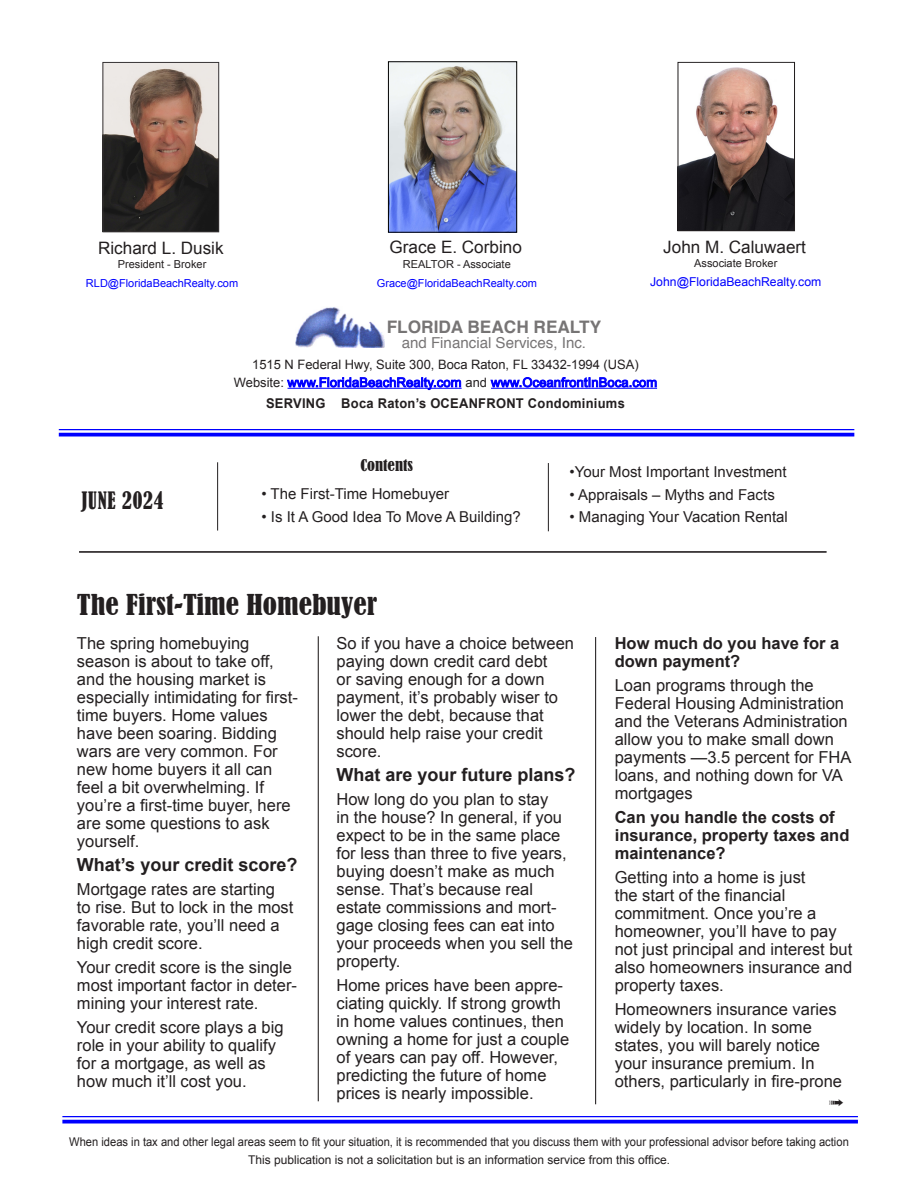
<style>
.page{position:relative;width:918px;height:1188px;background:#fff}
.page>*{position:absolute;margin:0;border:0;box-sizing:border-box;transform-origin:0 0}
.t1{font:condensed 27px "Bernard";color:#231f20;scale:1.1 1}
.t2{font:condensed 22.5px "Bernard";letter-spacing:.04em;color:#231f20;scale:.88 1}
.t3{font:700 18px "Arial";color:#231f20}
.t4{font:18px "Monotype Sorts";color:#231f20}
.t5{font:700 17.25px "Helvetica";color:#231f20}
.t6{font:17.1px "Arial";color:#231f20}
.t7{font:16.5px/18px "Arial";color:#231f20}
.t8{font:700 16.5px/18px "Arial";color:#231f20}
.t9{font:15.15px "Helvetica";color:#231f20}
.Heading_1{font:15px "Arial";color:#231f20}
.Heading_3{font:15px "Arial";color:#231f20}
.t10{font:condensed 15px "Bernard";color:#231f20;scale:1.1 1}
.t11{font:700 13.5px "Arial";letter-spacing:.02em;color:#231f20;scale:.96 1}
.t12{font:12.9px "Arial";letter-spacing:.01em;color:#00f}
.t13{font:12.9px "Arial";color:#231f20}
.t14{font:12.15px "Arial";color:#00f}
.t15{font:12px "Arial";color:#231f20;scale:.93 1}
.t16{font:12px "Arial";color:#231f20}
.t17{font:10.95px "Arial";color:#00f}
.t18{font:10.95px "Arial";color:#231f20}
.s1{color:#231f20}
</style>
<div class="page">
<img style="left:105px;top:64px;width:112px;height:166px">
<div style="left:103px;top:62px;width:116px;height:170px;border:1px solid #231f20"></div>
<img style="left:680px;top:67px;width:113px;height:162px">
<div style="left:678px;top:62px;width:117px;height:169px;border:1px solid #231f20"></div>
<hr style="left:288px;top:388px;width:174px;height:1px;background:#00f">
<hr style="left:491px;top:388px;width:166px;height:1px;background:#00f">
<svg style="left:287px;top:377px;width:174px;height:13px"></svg>
<svg style="left:490px;top:377px;width:167px;height:11px"></svg>
<img style="left:295px;top:307px;width:90px;height:41px">
<hr style="left:59px;top:433px;width:795px;height:3px;background:#00f">
<hr style="left:59px;top:429px;width:795px;height:1px;background:#00f">
<svg style="left:62px;top:1120px;width:796px;height:4px;background:#1f1fff"></svg>
<hr style="left:62px;top:1116px;width:796px;height:1px;background:#00f">
<img style="left:390px;top:63px;width:125px;height:167px">
<div style="left:388px;top:61px;width:129px;height:171px;border:1px solid #000"></div>
<hr style="left:79px;top:551px;width:748px;height:1px;background:#231f20">
<hr style="left:79px;top:552px;width:748px;height:1px;background:#231f20">
<hr style="left:318px;top:636px;width:1px;height:465px;background:#231f20">
<hr style="left:595px;top:637px;width:1px;height:467px;background:#231f20">
<hr style="left:548px;top:463px;width:1px;height:68px;background:#231f20">
<hr style="left:217px;top:462px;width:1px;height:69px;background:#231f20">
<p class="t6" style="left:98px;top:236px;width:127px">Richard L. Dusik</p>
<p class="t18" style="left:118px;top:257px;width:90px">President - Broker</p>
<p class="t17" style="left:86px;top:276px;width:154px">RLD@FloridaBeachRealty.com</p>
<p class="t6" style="left:390px;top:235px;width:134px">Grace E. Corbino</p>
<p class="t18" style="left:403px;top:257px;width:109px">REALTOR - Associate</p>
<p class="t17" style="left:377px;top:276px;width:162px">Grace@FloridaBeachRealty.com</p>
<p class="t6" style="left:663px;top:236px;width:144px">John M. Caluwaert</p>
<p class="t18" style="left:694px;top:256px;width:85px">Associate Broker</p>
<p class="t14" style="left:650px;top:274px;width:173px">John@FloridaBeachRealty.com</p>
<p class="t2" style="left:81px;top:487px;width:95px">JUNE 2024</p>
<p class="t5" style="left:387px;top:313px;width:216px">FLORIDA BEACH REALTY</p>
<p class="t9" style="left:402px;top:331px;width:186px">and Financial Services, Inc.</p>
<p class="t13" style="left:252px;top:356px;width:388px">1515 N Federal Hwy, Suite 300, Boca Raton, FL 33432-1994 (USA)</p>
<p class="t12" style="left:234px;top:374px;width:425px"><span class="s1">Website:</span> www.FloridaBeachRealty.com <span class="s1">and</span> www.OceanfrontInBoca.com</p>
<p class="t11" style="left:266px;top:395px;width:375px">SERVING Boca Raton’s OCEANFRONT Condominiums</p>
<p class="t10" style="left:360px;top:457px;width:49px">Contents</p>
<p class="Heading_1" style="left:261px;top:484px;width:189px">• The First-Time Homebuyer</p>
<p class="Heading_1" style="left:261px;top:507px;width:261px">• Is It A Good Idea To Move A Building?</p>
<p class="Heading_1" style="left:570px;top:462px;width:219px">•Your Most Important Investment</p>
<p class="Heading_1" style="left:570px;top:485px;width:207px">• Appraisals – Myths and Facts</p>
<p class="Heading_3" style="left:570px;top:507px;width:220px">• Managing Your Vacation Rental</p>
<p class="t1" style="left:77px;top:589px;width:275px">The First-Time Homebuyer</p>
<p class="t7" style="left:336px;top:634px;width:239px">So if you have a choice between paying down credit card debt<br>or saving enough for a down payment, it’s probably wiser to lower the debt, because that should help raise your credit score.</p>
<p class="t3" style="left:336px;top:763px;width:241px">What are your future plans?</p>
<p class="t7" style="left:336px;top:790px;width:238px">How long do you plan to stay<br>in the house? In general, if you expect to be in the same place for less than three to five years, buying doesn’t make as much sense. That’s because real estate commissions and mort&shy;gage closing fees can eat into your proceeds when you sell the property.</p>
<p class="t7" style="left:336px;top:976px;width:234px">Home prices have been appre&shy;ciating quickly. If strong growth in home values continues, then owning a home for just a couple of years can pay off. However, predicting the future of home prices is nearly impossible.</p>
<p class="t7" style="left:77px;top:634px;width:222px">The spring homebuying season is about to take off, and the housing market is especially intimidating for first&shy;time buyers. Home values have been soaring. Bidding wars are very common. For new home buyers it all can feel a bit overwhelming. If you’re a first-time buyer, here are some questions to ask yourself.</p>
<p class="t3" style="left:77px;top:853px;width:222px">What’s your credit score?</p>
<p class="t7" style="left:77px;top:880px;width:218px">Mortgage rates are starting<br>to rise. But to lock in the most favorable rate, you’ll need a high credit score.</p>
<p class="t7" style="left:77px;top:958px;width:222px">Your credit score is the single most important factor in deter&shy;mining your interest rate.</p>
<p class="t7" style="left:77px;top:1018px;width:208px">Your credit score plays a big role in your ability to qualify for a mortgage, as well as how much it’ll cost you.</p>
<p class="t8" style="left:615px;top:635px;width:226px">How much do you have for a down payment?</p>
<p class="t7" style="left:615px;top:676px;width:238px">Loan programs through the<br>Federal Housing Administration and the Veterans Administration allow you to make small down payments —3.5 percent for FHA loans, and nothing down for VA mortgages</p>
<p class="t8" style="left:615px;top:809px;width:236px">Can you handle the costs of insurance, property taxes and maintenance?</p>
<p class="t7" style="left:615px;top:868px;width:239px">Getting into a home is just<br>the start of the financial commitment. Once you’re a homeowner, you’ll have to pay not just principal and interest but also homeowners insurance and property taxes.</p>
<p class="t7" style="left:615px;top:1000px;width:229px">Homeowners insurance varies widely by location. In some states, you will barely notice your insurance premium. In others, particularly in fire-prone</p>
<p class="t4" style="left:829px;top:1095px;width:17px">ß</p>
<p class="t15" style="left:69px;top:1134px;width:840px">When ideas in tax and other legal areas seem to fit your situation, it is recommended that you discuss them with your professional advisor before taking action</p>
<p class="t16" style="left:248px;top:1152px;width:423px">This publication is not a solicitation but is an information service from this office.</p>
</div>
